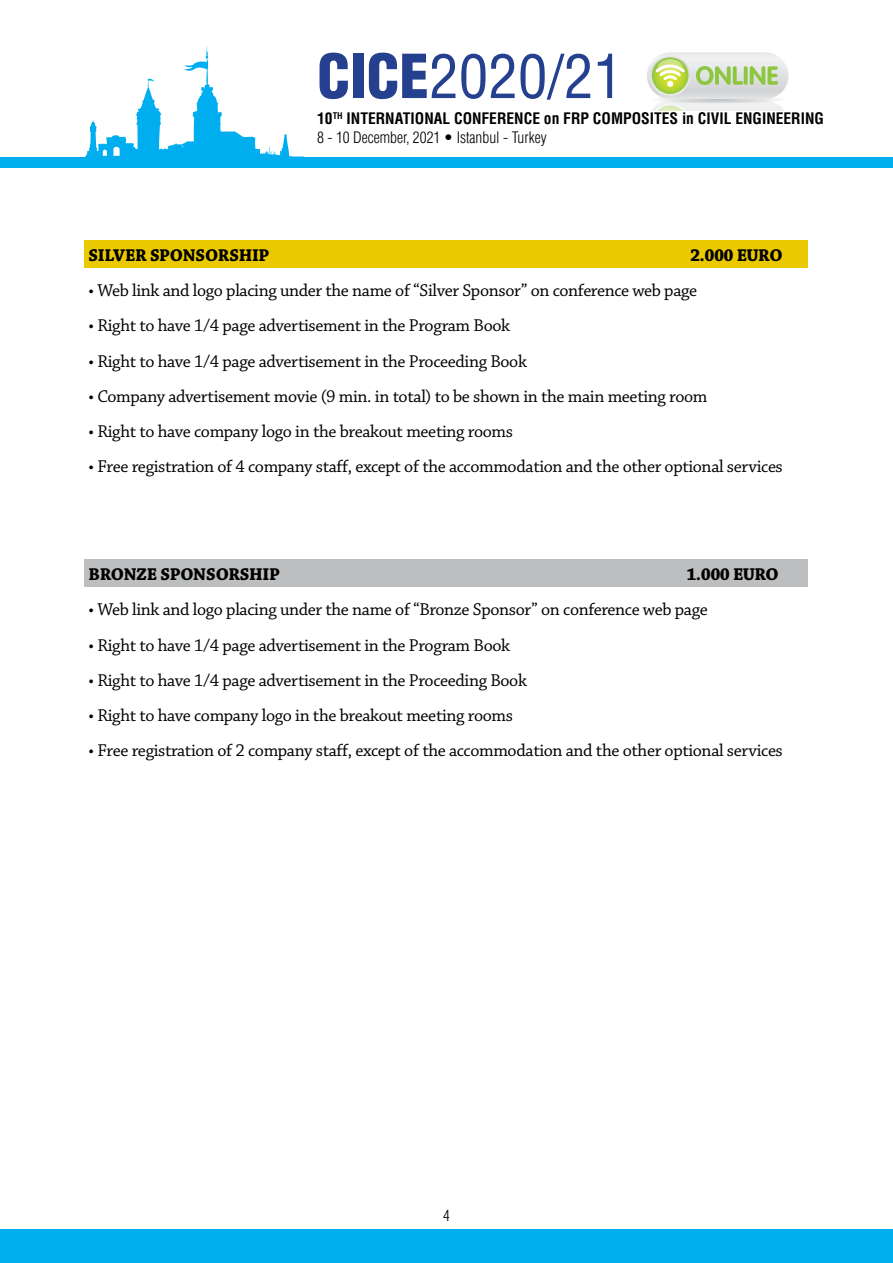
<style>
.page{position:relative;width:893px;height:1263px;background:#fff}
.page>*{position:absolute;margin:0;border:0;box-sizing:border-box;transform-origin:0 0}
.t1{font:59.1px "Helvetica Cond Normal Tr";color:#25408f}
.t2{font:18px "Chaparral Pro";letter-spacing:-.02em;color:#000}
.t3{font:700 18px "Chaparral Pro";letter-spacing:-.02em;color:#000}
.t4{font:15.45px "Helvetica Cond Bold Tr";color:#000}
.t5{font:15.45px "Helvetica Condensed Light Tr";color:#000}
.t6{font:15px "Helvetica Condensed Light Tr";color:#000}
.s1{font-family:"Helvetica Condensed Black Tr"}
</style>
<div class="page">
<div style="left:0;top:1229px;width:893px;height:34px;background:#00aeef"></div>
<div style="left:0;top:158px;width:893px;height:10px;background:#00aeef"></div>
<svg style="left:85px;top:46px;width:219px;height:112px"></svg>
<svg style="left:651px;top:94px;width:133px;height:17px"></svg>
<div style="left:647px;top:52px;width:141px;height:47px;background:linear-gradient(to bottom,#f0f1ef,#d0d2d2);border-radius:23px"></div>
<svg style="left:650px;top:56px;width:40px;height:40px"></svg>
<svg style="left:652px;top:57px;width:36px;height:37px"></svg>
<svg style="left:696px;top:66px;width:47px;height:19px"></svg>
<svg style="left:744px;top:66px;width:4px;height:19px"></svg>
<svg style="left:750px;top:66px;width:28px;height:19px"></svg>
<svg style="left:655px;top:59px;width:30px;height:28px"></svg>
<div style="left:85px;top:240px;width:723px;height:27px;background:#ebc900"></div>
<div style="left:85px;top:559px;width:723px;height:27px;background:#bcbec0"></div>
<h1 class="t1" style="left:317px;top:40px;width:307px"><span class="s1">CICE</span>2020/21</h1>
<p class="t4" style="left:317px;top:109px;width:508px">10<sup>TH</sup> INTERNATIONAL CONFERENCE on FRP COMPOSITES in CIVIL ENGINEERING</p>
<p class="t5" style="left:317px;top:128px;width:231px">8 - 10 December, 2021 • Istanbul - Turkey</p>
<p class="t3" style="left:89px;top:245px;width:182px">SILVER SPONSORSHIP</p>
<p class="t3" style="left:690px;top:245px;width:94px">2.000 EURO</p>
<p class="t2" style="left:89px;top:281px;width:610px">• Web link and logo placing under the name of “Silver Sponsor” on conference web page</p>
<p class="t2" style="left:89px;top:316px;width:423px">• Right to have 1/4 page advertisement in the Program Book</p>
<p class="t2" style="left:89px;top:351px;width:440px">• Right to have 1/4 page advertisement in the Proceeding Book</p>
<p class="t2" style="left:89px;top:386px;width:620px">• Company advertisement movie (9 min. in total) to be shown in the main meeting room</p>
<p class="t2" style="left:89px;top:421px;width:426px">• Right to have company logo in the breakout meeting rooms</p>
<p class="t2" style="left:89px;top:457px;width:696px">• Free registration of 4 company staff, except of the accommodation and the other optional services</p>
<p class="t3" style="left:89px;top:564px;width:193px">BRONZE SPONSORSHIP</p>
<p class="t3" style="left:686px;top:564px;width:94px">1.000 EURO</p>
<p class="t2" style="left:89px;top:600px;width:621px">• Web link and logo placing under the name of “Bronze Sponsor” on conference web page</p>
<p class="t2" style="left:89px;top:635px;width:423px">• Right to have 1/4 page advertisement in the Program Book</p>
<p class="t2" style="left:89px;top:670px;width:440px">• Right to have 1/4 page advertisement in the Proceeding Book</p>
<p class="t2" style="left:89px;top:705px;width:426px">• Right to have company logo in the breakout meeting rooms</p>
<p class="t2" style="left:89px;top:741px;width:696px">• Free registration of 2 company staff, except of the accommodation and the other optional services</p>
<p class="t6" style="left:443px;top:1206px;width:8px">4</p>
</div>
